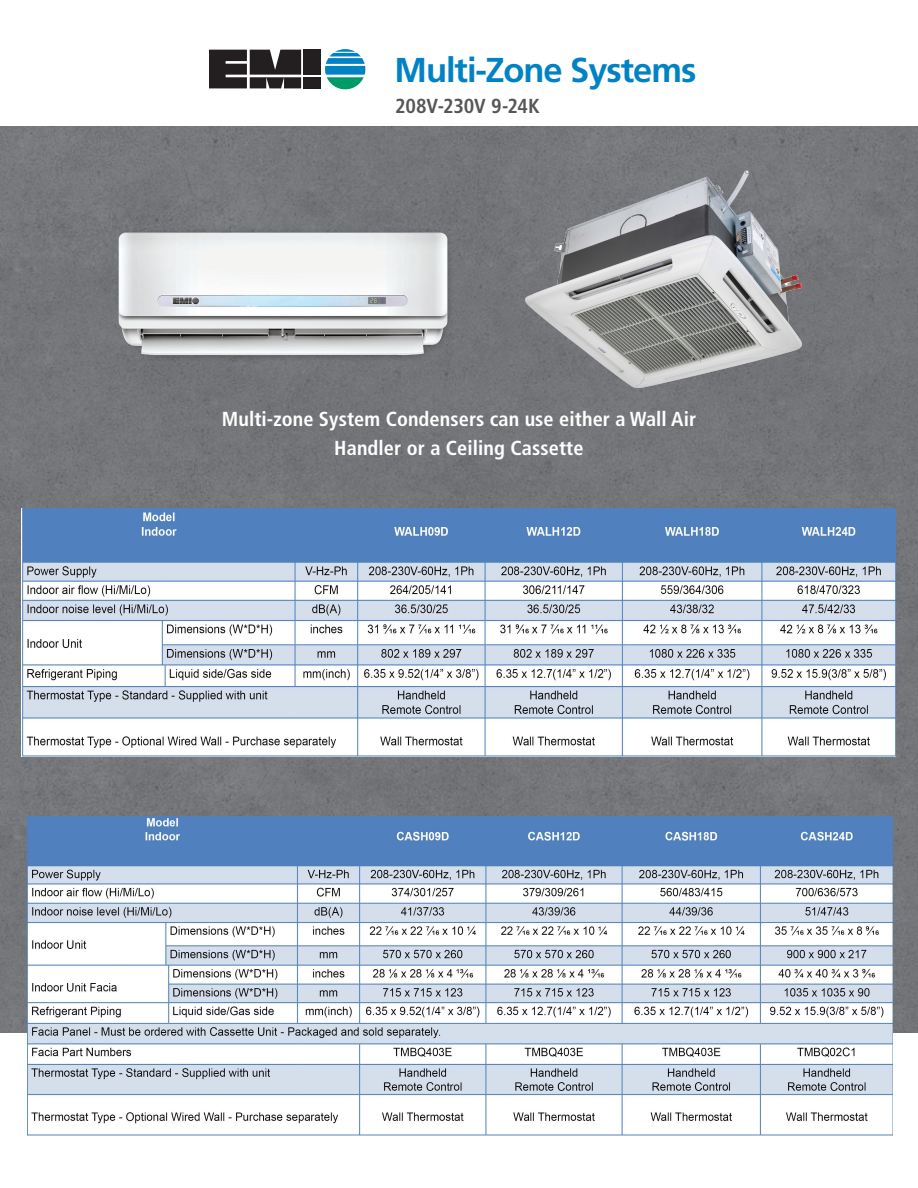
<style>
.page{position:relative;width:918px;height:1188px;background:#fff}
.page>*{position:absolute;margin:0;border:0;box-sizing:border-box;transform-origin:0 0}
.Blue_Subtitle_Bold{font:700 34.5px "Frutiger LT Std";letter-spacing:-.03em;color:#0082c5}
.White_Bullets{font:700 condensed 20.25px/28.8px "Frutiger LT Std";letter-spacing:.005em;color:#fff;text-align:center}
.Volts_and_btu{font:700 condensed 20.25px "Frutiger LT Std";letter-spacing:-.01em;color:#575657}
</style>
<div class="page">
<div style="left:0;top:127px;width:918px;height:906px;background:#747679"></div>
<svg style="left:325px;top:49px;width:40px;height:40px"></svg>
<svg style="left:209px;top:50px;width:92px;height:38px;background:#413e3f"></svg>
<div style="left:304px;top:50px;width:17px;height:25px;background:#231f20"></div>
<div style="left:304px;top:77px;width:17px;height:11px;background:#231f20"></div>
<div style="left:118px;top:228px;width:336px;height:135px;background:#231f20;opacity:.5"></div>
<img style="left:525px;top:170px;width:277px;height:218px">
<img style="left:119px;top:233px;width:321px;height:111px">
<img style="left:22px;top:509px;width:874px;height:247px">
<img style="left:27px;top:817px;width:866px;height:319px">
<p class="Blue_Subtitle_Bold" style="left:394px;top:50px;width:303px">Multi-Zone Systems</p>
<p class="Volts_and_btu" style="left:395px;top:94px;width:146px">208V-230V 9-24K</p>
<p class="White_Bullets" style="left:222px;top:405px;width:476px">Multi-zone System Condensers can use either a Wall Air<br>Handler or a Ceiling Cassette</p>
</div>
